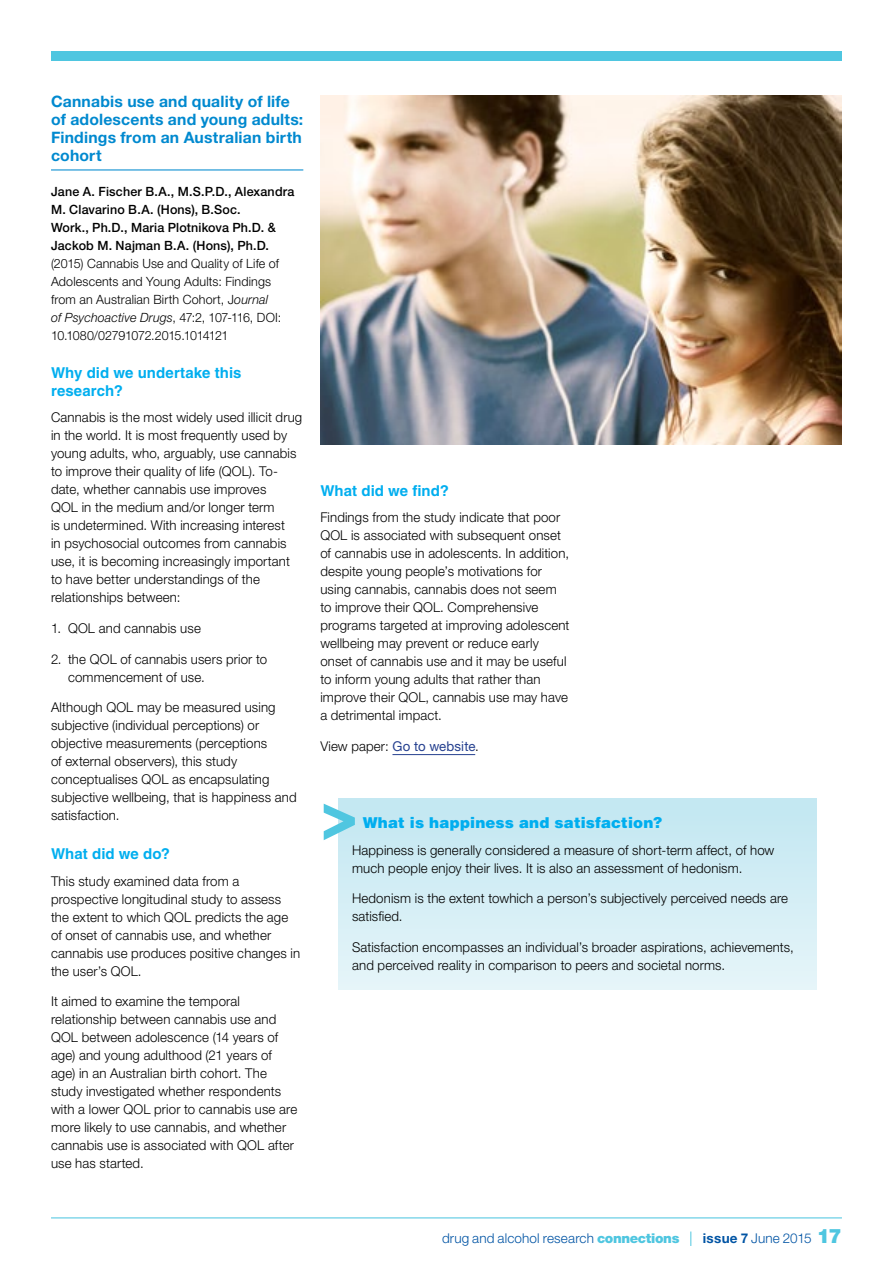
<style>
.page{position:relative;width:893px;height:1263px;background:#fff}
.page>*{position:absolute;margin:0;border:0;box-sizing:border-box;transform-origin:0 0}
.t1{font:700 88.8px "Surface";color:#4fc6e0}
.t2{font:900 19.95px "Helvetica Neue LT Std";color:#4fc6e0}
.t3{font:700 15.75px/18px "Helvetica Neue LT Std";letter-spacing:.015em;color:#0089cf}
.t4{font:700 15px/17.2px "Helvetica LT Std";letter-spacing:.005em;color:#00aeef}
.t5{font:900 15px "Helvetica LT Std";letter-spacing:.01em;color:#00aeef}
.t6{font:300 13.5px/18px "Helvetica Neue LT Std";letter-spacing:.01em;color:#000}
.t7{font:300 13.5px "Helvetica Neue LT Std";letter-spacing:.01em;color:#0054a4}
.t8{font:300 12.75px/18px "Helvetica Neue LT Std";letter-spacing:.01em;color:#000}
.t9{font:500 12.75px/18px "Helvetica Neue LT Std";letter-spacing:.015em;color:#000}
.s1{font-style:italic}
.s2{font-weight:400;color:#25408f}
.s3{font-weight:900;color:#4fc6e0}
.s4{font-weight:700}
</style>
<div class="page">
<hr style="left:51px;top:1217px;width:791px;height:1px;background:#4fc6e0">
<div style="left:51px;top:51px;width:791px;height:9px;background:#4fc6e0"></div>
<img style="left:320px;top:96px;width:522px;height:349px">
<hr style="left:51px;top:169px;width:252px;height:1px;background:#0089cf">
<hr style="left:392px;top:754px;width:83px;height:1px;background:#25408f">
<div style="left:338px;top:799px;width:479px;height:191px;background:linear-gradient(to bottom,#c2e7f1,#e6f5f9)"></div>
<svg style="left:690px;top:1231px;width:1px;height:15px"></svg>
<p class="t3" style="left:51px;top:92px;width:254px">Cannabis use and quality of life of adolescents and young adults:<br>Findings from an Australian birth cohort</p>
<p class="t9" style="left:51px;top:182px;width:245px">Jane A. Fischer B.A., M.S.P.D., Alexandra M. Clavarino B.A. (Hons), B.Soc.<br>Work., Ph.D., Maria Plotnikova Ph.D. &amp; Jackob M. Najman B.A. (Hons), Ph.D.</p>
<p class="t8" style="left:51px;top:254px;width:232px">(2015) Cannabis Use and Quality of Life of Adolescents and Young Adults: Findings from an Australian Birth Cohort, J<span class="s1">ournal of Psychoactive Drugs</span>, 47:2, 107-116, DOI:<br>10.1080/02791072.2015.1014121</p>
<p class="t4" style="left:51px;top:364px;width:192px">Why did we undertake this research?</p>
<p class="t6" style="left:51px;top:408px;width:253px">Cannabis is the most widely used illicit drug in the world. It is most frequently used by young adults, who, arguably, use cannabis to improve their quality of life (QOL). To&shy;date, whether cannabis use improves<br>QOL in the medium and/or longer term<br>is undetermined. With increasing interest<br>in psychosocial outcomes from cannabis use, it is becoming increasingly important to have better understandings of the relationships between:</p>
<p class="t6" style="left:51px;top:619px;width:151px">1. QOL and cannabis use</p>
<p class="t6" style="left:68px;top:650px;width:201px;text-indent:-17px">2. the QOL of cannabis users prior to commencement of use.</p>
<p class="t6" style="left:51px;top:698px;width:247px">Although QOL may be measured using subjective (individual perceptions) or objective measurements (perceptions<br>of external observers), this study conceptualises QOL as encapsulating subjective wellbeing, that is happiness and satisfaction.</p>
<p class="t4" style="left:51px;top:845px;width:121px">What did we do?</p>
<p class="t6" style="left:51px;top:871px;width:251px">This study examined data from a prospective longitudinal study to assess the extent to which QOL predicts the age of onset of cannabis use, and whether cannabis use produces positive changes in the user’s QOL.</p>
<p class="t6" style="left:51px;top:992px;width:248px">It aimed to examine the temporal relationship between cannabis use and QOL between adolescence (14 years of age) and young adulthood (21 years of age) in an Australian birth cohort. The study investigated whether respondents with a lower QOL prior to cannabis use are more likely to use cannabis, and whether cannabis use is associated with QOL after use has started.</p>
<p class="t4" style="left:320px;top:481px;width:130px">What did we find?</p>
<p class="t6" style="left:320px;top:508px;width:251px">Findings from the study indicate that poor QOL is associated with subsequent onset of cannabis use in adolescents. In addition, despite young people’s motivations for using cannabis, cannabis does not seem to improve their QOL. Comprehensive programs targeted at improving adolescent wellbeing may prevent or reduce early onset of cannabis use and it may be useful to inform young adults that rather than improve their QOL, cannabis use may have a detrimental impact.</p>
<p class="t6" style="left:320px;top:737px;width:160px">View paper: <span class="s2">Go to website</span>.</p>
<h1 class="t1" style="left:320px;top:775px;width:40px">&gt;</h1>
<p class="t5" style="left:363px;top:813px;width:301px">What is happiness and satisfaction?</p>
<p class="t6" style="left:352px;top:840px;width:424px">Happiness is generally considered a measure of short-term affect, of how much people enjoy their lives. It is also an assessment of hedonism.</p>
<p class="t6" style="left:352px;top:889px;width:438px">Hedonism is the extent towhich a person’s subjectively perceived needs are satisfied.</p>
<p class="t6" style="left:352px;top:938px;width:443px">Satisfaction encompasses an individual’s broader aspirations, achievements, and perceived reality in comparison to peers and societal norms.</p>
<p class="t7" style="left:442px;top:1229px;width:239px">drug and alcohol research <span class="s3">connections</span></p>
<p class="t7" style="left:703px;top:1229px;width:110px"><span class="s4">issue 7</span> June 2015</p>
<h2 class="t2" style="left:817px;top:1224px;width:26px">17</h2>
</div>
